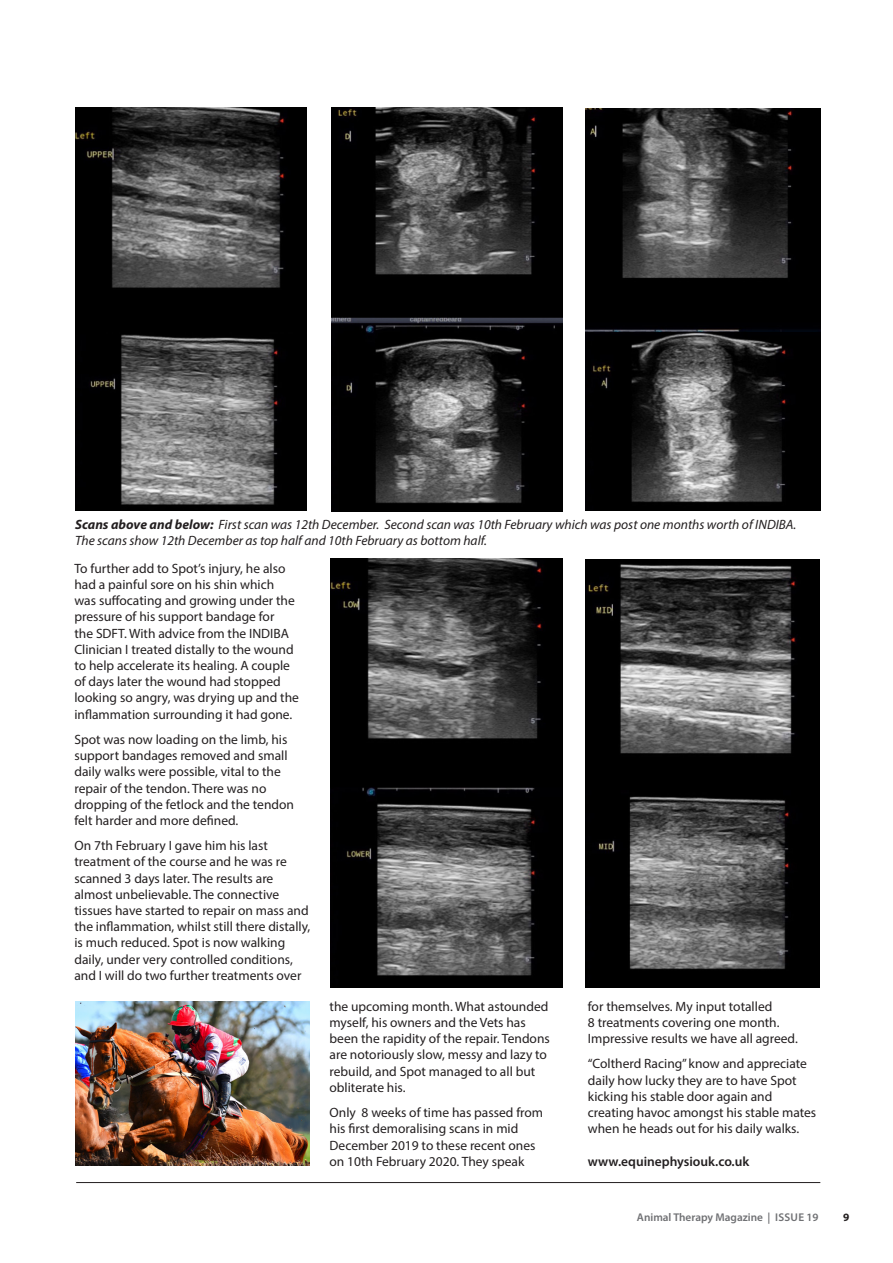
<style>
.page{position:relative;width:893px;height:1263px;background:#fff}
.page>*{position:absolute;margin:0;border:0;box-sizing:border-box;transform-origin:0 0}
.t1{font:13.5px/16.2px "Myriad Pro";color:#231f20}
.t2{font:italic 13.5px "Myriad Pro";color:#231f20}
.t3{font:600 13.5px "Myriad Pro";color:#231f20}
.t4{font:600 11.25px "Myriad Pro";color:#6f7073}
.t5{font:700 11.25px "Myriad Pro";color:#231f20}
.s1{font-weight:700}
</style>
<div class="page">
<hr style="left:76px;top:1182px;width:744px;height:1px;background:#231f20">
<img style="left:75px;top:1001px;width:234px;height:165px">
<img style="left:585px;top:560px;width:234px;height:427px">
<img style="left:330px;top:559px;width:233px;height:429px">
<img style="left:75px;top:107px;width:232px;height:404px">
<img style="left:585px;top:108px;width:235px;height:403px">
<img style="left:331px;top:107px;width:232px;height:405px">
<p class="t2" style="left:75px;top:516px;width:723px"><span class="s1">Scans above and below:</span> First scan was 12th December. Second scan was 10th February which was post one months worth of INDIBA.</p>
<p class="t2" style="left:75px;top:532px;width:413px">The scans show 12th December as top half and 10th February as bottom half.</p>
<p class="t1" style="left:74px;top:560px;width:226px">To further add to Spot’s injury, he also had a painful sore on his shin which was suffocating and growing under the pressure of his support bandage for<br>the SDFT. With advice from the INDIBA Clinician I treated distally to the wound to help accelerate its healing. A couple of days later the wound had stopped looking so angry, was drying up and the inflammation surrounding it had gone.</p>
<p class="t1" style="left:74px;top:731px;width:221px">Spot was now loading on the limb, his support bandages removed and small daily walks were possible, vital to the repair of the tendon. There was no dropping of the fetlock and the tendon felt harder and more defined.</p>
<p class="t1" style="left:74px;top:837px;width:238px">On 7th February I gave him his last treatment of the course and he was re scanned 3 days later. The results are almost unbelievable. The connective tissues have started to repair on mass and the inflammation, whilst still there distally, is much reduced. Spot is now walking daily, under very controlled conditions, and I will do two further treatments over</p>
<p class="t1" style="left:330px;top:998px;width:222px">the upcoming month. What astounded myself, his owners and the Vets has been the rapidity of the repair. Tendons are notoriously slow, messy and lazy to rebuild, and Spot managed to all but obliterate his.</p>
<p class="t1" style="left:330px;top:1104px;width:215px">Only 8 weeks of time has passed from his first demoralising scans in mid December 2019 to these recent ones on 10th February 2020. They speak</p>
<p class="t1" style="left:588px;top:998px;width:211px">for themselves. My input totalled<br>8 treatments covering one month.<br>Impressive results we have all agreed.</p>
<p class="t1" style="left:588px;top:1056px;width:230px">“Coltherd Racing” know and appreciate daily how lucky they are to have Spot kicking his stable door again and creating havoc amongst his stable mates when he heads out for his daily walks.</p>
<p class="t3" style="left:588px;top:1152px;width:163px">www.equinephysiouk.co.uk</p>
<p class="t4" style="left:637px;top:1210px;width:183px">Animal Therapy Magazine | ISSUE 19</p>
<p class="t5" style="left:843px;top:1210px;width:8px">9</p>
</div>
